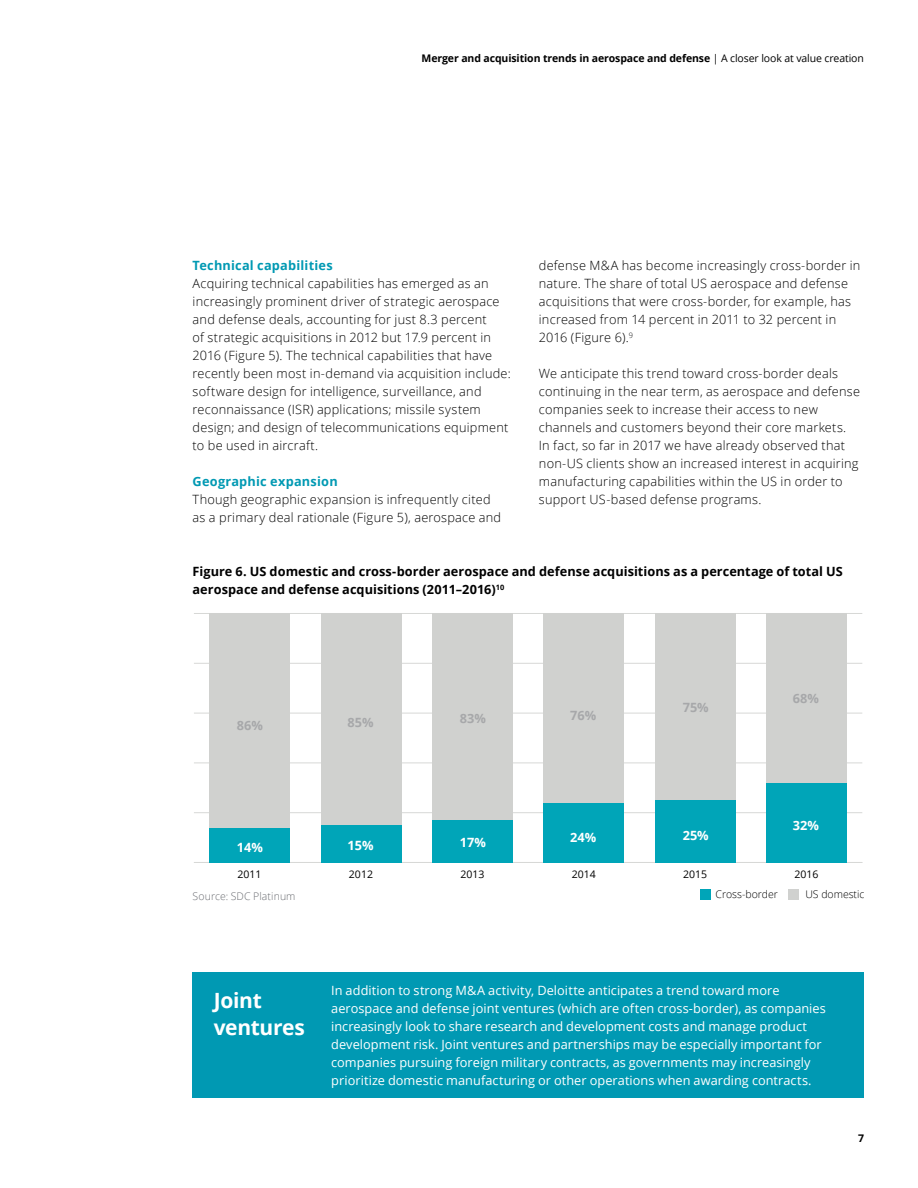
<style>
.page{position:relative;width:918px;height:1188px;background:#fff}
.page>*{position:absolute;margin:0;border:0;box-sizing:border-box;transform-origin:0 0}
.t1{font:700 21px/27px "Open Sans";letter-spacing:-.015em;color:#fff}
.t2{font:300 12.75px/18px "Open Sans";letter-spacing:.015em;color:#000}
.t3{font:12.75px/18px "Open Sans";letter-spacing:.005em;color:#fff}
.t4{font:700 12.75px/18px "Open Sans";letter-spacing:.005em;color:#000}
.t5{font:700 12.75px "Open Sans";letter-spacing:.02em;color:#0099b3}
.t6{font:700 12.75px "Open Sans";color:#a7a8aa}
.t7{font:700 12.75px "Open Sans";color:#fff}
.t8{font:700 10.5px "Open Sans";letter-spacing:-.01em;color:#000}
.t9{font:10.5px "Open Sans";color:#000}
.t10{font:300 10.5px "Open Sans";color:#000}
.t11{font:300 10.5px "Open Sans";letter-spacing:.005em;color:#6a6c71}
.s1{font-weight:400}
</style>
<div class="page">
<hr style="left:194px;top:862px;width:668px;height:1px;background:#d7d8d6">
<hr style="left:194px;top:812px;width:668px;height:1px;background:#d7d8d6">
<hr style="left:194px;top:763px;width:668px;height:1px;background:#d7d8d6">
<hr style="left:194px;top:713px;width:668px;height:1px;background:#d7d8d6">
<hr style="left:194px;top:663px;width:668px;height:1px;background:#d7d8d6">
<hr style="left:194px;top:613px;width:668px;height:1px;background:#d7d8d6">
<div style="left:210px;top:614px;width:80px;height:214px;background:#d0d1cf"></div>
<div style="left:321px;top:614px;width:80px;height:211px;background:#d0d1cf"></div>
<div style="left:432px;top:614px;width:81px;height:206px;background:#d0d1cf"></div>
<div style="left:544px;top:614px;width:80px;height:189px;background:#d0d1cf"></div>
<div style="left:655px;top:614px;width:80px;height:186px;background:#d0d1cf"></div>
<div style="left:767px;top:614px;width:80px;height:169px;background:#d0d1cf"></div>
<div style="left:210px;top:828px;width:80px;height:34px;background:#00a5b8"></div>
<div style="left:321px;top:825px;width:80px;height:37px;background:#00a5b8"></div>
<div style="left:432px;top:820px;width:81px;height:42px;background:#00a5b8"></div>
<div style="left:544px;top:803px;width:80px;height:59px;background:#00a5b8"></div>
<div style="left:655px;top:800px;width:80px;height:62px;background:#00a5b8"></div>
<div style="left:767px;top:783px;width:80px;height:79px;background:#00a5b8"></div>
<div style="left:701px;top:889px;width:10px;height:10px;background:#00a5b8"></div>
<div style="left:788px;top:889px;width:11px;height:10px;background:#d0d1cf"></div>
<div style="left:193px;top:972px;width:671px;height:126px;background:#0099b3"></div>
<p class="t8" style="left:422px;top:51px;width:444px">Merger and acquisition trends in aerospace and defense <span class="s1">| A closer look at value creation</span></p>
<p class="t5" style="left:193px;top:256px;width:142px">Technical capabilities</p>
<p class="t2" style="left:193px;top:274px;width:320px">Acquiring technical capabilities has emerged as an increasingly prominent driver of strategic aerospace and defense deals, accounting for just 8.3 percent<br>of strategic acquisitions in 2012 but 17.9 percent in 2016 (Figure 5). The technical capabilities that have recently been most in-demand via acquisition include: software design for intelligence, surveillance, and reconnaissance (ISR) applications; missile system design; and design of telecommunications equipment to be used in aircraft.</p>
<p class="t5" style="left:193px;top:472px;width:147px">Geographic expansion</p>
<p class="t2" style="left:193px;top:490px;width:310px">Though geographic expansion is infrequently cited as a primary deal rationale (Figure 5), aerospace and</p>
<p class="t2" style="left:539px;top:256px;width:323px">defense M&amp;A has become increasingly cross-border in nature. The share of total US aerospace and defense acquisitions that were cross-border, for example, has increased from 14 percent in 2011 to 32 percent in 2016 (Figure 6).<sup>9</sup></p>
<p class="t2" style="left:539px;top:364px;width:323px">We anticipate this trend toward cross-border deals continuing in the near term, as aerospace and defense companies seek to increase their access to new channels and customers beyond their core markets.<br>In fact, so far in 2017 we have already observed that non-US clients show an increased interest in acquiring manufacturing capabilities within the US in order to support US-based defense programs.</p>
<p class="t4" style="left:193px;top:562px;width:652px">Figure 6. US domestic and cross-border aerospace and defense acquisitions as a percentage of total US aerospace and defense acquisitions (2011–2016)<sup>10</sup></p>
<p class="t6" style="left:237px;top:716px;width:28px">86%</p>
<p class="t7" style="left:237px;top:838px;width:28px">14%</p>
<p class="t6" style="left:347px;top:713px;width:28px">85%</p>
<p class="t7" style="left:347px;top:836px;width:28px">15%</p>
<p class="t6" style="left:460px;top:709px;width:28px">83%</p>
<p class="t7" style="left:460px;top:833px;width:28px">17%</p>
<p class="t6" style="left:570px;top:706px;width:28px">76%</p>
<p class="t7" style="left:570px;top:829px;width:28px">24%</p>
<p class="t6" style="left:683px;top:699px;width:28px">75%</p>
<p class="t7" style="left:683px;top:826px;width:28px">25%</p>
<p class="t6" style="left:793px;top:689px;width:28px">68%</p>
<p class="t7" style="left:793px;top:817px;width:28px">32%</p>
<p class="t9" style="left:238px;top:867px;width:26px">2011</p>
<p class="t9" style="left:349px;top:867px;width:26px">2012</p>
<p class="t9" style="left:460px;top:867px;width:26px">2013</p>
<p class="t9" style="left:572px;top:867px;width:26px">2014</p>
<p class="t9" style="left:683px;top:867px;width:26px">2015</p>
<p class="t9" style="left:795px;top:867px;width:26px">2016</p>
<p class="t11" style="left:193px;top:889px;width:104px">Source: SDC Platinum</p>
<p class="t10" style="left:716px;top:887px;width:64px">Cross-border</p>
<p class="t10" style="left:805px;top:887px;width:61px">US domestic</p>
<h1 class="t1" style="left:214px;top:986px;width:93px">Joint ventures</h1>
<p class="t3" style="left:331px;top:981px;width:496px">In addition to strong M&amp;A activity, Deloitte anticipates a trend toward more aerospace and defense joint ventures (which are often cross-border), as companies increasingly look to share research and development costs and manage product development risk. Joint ventures and partnerships may be especially important for companies pursuing foreign military contracts, as governments may increasingly prioritize domestic manufacturing or other operations when awarding contracts.</p>
<p class="t8" style="left:858px;top:1131px;width:7px">7</p>
</div>
